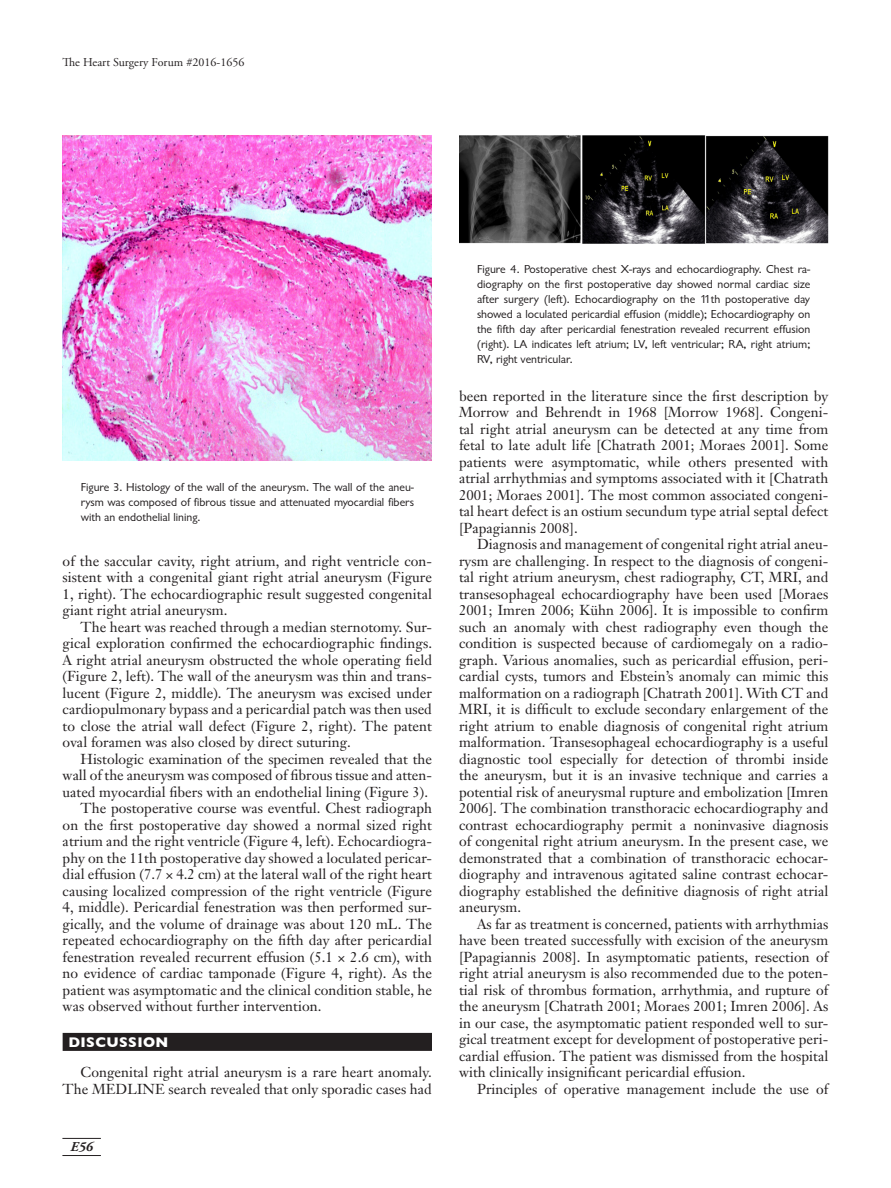
<style>
.page{position:relative;width:891px;height:1188px;background:#fff}
.page>*{position:absolute;margin:0;border:0;box-sizing:border-box;transform-origin:0 0}
.Body_Text{font:14.25px/16.5px "Janson Text";letter-spacing:.005em;color:#231f20;text-align:justify}
.t1{font:700 14.25px "Gill Sans";letter-spacing:.03em;color:#fff}
.Page_Numbers{font:italic 700 13.5px "Adobe Garamond Pro";color:#231f20}
.Figure_Legend{font:12px/15px "Classical Sans Regular DTC";color:#231f20;text-align:justify}
.t2{font:12px "Adobe Garamond Pro";letter-spacing:.005em;color:#231f20}
</style>
<div class="page">
<hr style="left:62px;top:1138px;width:39px;height:1px;background:#231f20">
<hr style="left:62px;top:1155px;width:39px;height:1px;background:#231f20">
<div style="left:63px;top:1033px;width:369px;height:18px;background:#231f20"></div>
<img style="left:459px;top:136px;width:369px;height:108px">
<img style="left:63px;top:136px;width:369px;height:325px">
<p class="t2" style="left:62px;top:55px;width:184px">The Heart Surgery Forum #2016-1656</p>
<p class="Figure_Legend" style="left:81px;top:480px;width:335px">Figure 3. Histology of the wall of the aneurysm. The wall of the aneu&shy;rysm was composed of fibrous tissue and attenuated myocardial fibers with an endothelial lining.</p>
<p class="Body_Text" style="left:63px;top:552px;width:371px">of the saccular cavity, right atrium, and right ventricle con&shy;sistent with a congenital giant right atrial aneurysm (Figure 1, right). The echocardiographic result suggested congenital giant right atrial aneurysm.</p>
<p class="Body_Text" style="left:63px;top:618px;width:371px;text-indent:18px">The heart was reached through a median sternotomy. Sur&shy;gical exploration confirmed the echocardiographic findings.<br>A right atrial aneurysm obstructed the whole operating field (Figure 2, left). The wall of the aneurysm was thin and trans&shy;lucent (Figure 2, middle). The aneurysm was excised under cardiopulmonary bypass and a pericardial patch was then used to close the atrial wall defect (Figure 2, right). The patent oval foramen was also closed by direct suturing.</p>
<p class="Body_Text" style="left:63px;top:750px;width:371px;text-indent:18px">Histologic examination of the specimen revealed that the wall of the aneurysm was composed of fibrous tissue and atten&shy;uated myocardial fibers with an endothelial lining (Figure 3).</p>
<p class="Body_Text" style="left:63px;top:800px;width:371px;text-indent:18px">The postoperative course was eventful. Chest radiograph on the first postoperative day showed a normal sized right atrium and the right ventricle (Figure 4, left). Echocardiogra&shy;phy on the 11th postoperative day showed a loculated pericar&shy;dial effusion (7.7 × 4.2 cm) at the lateral wall of the right heart causing localized compression of the right ventricle (Figure 4, middle). Pericardial fenestration was then performed sur&shy;gically, and the volume of drainage was about 120 mL. The repeated echocardiography on the fifth day after pericardial fenestration revealed recurrent effusion (5.1 × 2.6 cm), with no evidence of cardiac tamponade (Figure 4, right). As the patient was asymptomatic and the clinical condition stable, he was observed without further intervention.</p>
<h1 class="t1" style="left:68px;top:1031px;width:102px">DISCUSSION</h1>
<p class="Body_Text" style="left:63px;top:1064px;width:371px;text-align:right">Congenital right atrial aneurysm is a rare heart anomaly.<br>The MEDLINE search revealed that only sporadic cases had</p>
<p class="Page_Numbers" style="left:71px;top:1139px;width:24px">E56</p>
<p class="Figure_Legend" style="left:477px;top:262px;width:335px">Figure 4. Postoperative chest X-rays and echocardiography. Chest ra&shy;diography on the first postoperative day showed normal cardiac size after surgery (left). Echocardiography on the 11th postoperative day showed a loculated pericardial effusion (middle); Echocardiography on the fifth day after pericardial fenestration revealed recurrent effusion (right). LA indicates left atrium; LV, left ventricular; RA, right atrium; RV, right ventricular.</p>
<p class="Body_Text" style="left:459px;top:387px;width:371px">been reported in the literature since the first description by Morrow and Behrendt in 1968 [Morrow 1968]. Congeni&shy;tal right atrial aneurysm can be detected at any time from fetal to late adult life [Chatrath 2001; Moraes 2001]. Some patients were asymptomatic, while others presented with atrial arrhythmias and symptoms associated with it [Chatrath 2001; Moraes 2001]. The most common associated congeni&shy;tal heart defect is an ostium secundum type atrial septal defect [Papagiannis 2008].</p>
<p class="Body_Text" style="left:459px;top:536px;width:371px;text-indent:18px">Diagnosis and management of congenital right atrial aneu&shy;rysm are challenging. In respect to the diagnosis of congeni&shy;tal right atrium aneurysm, chest radiography, CT, MRI, and transesophageal echocardiography have been used [Moraes 2001; Imren 2006; Kühn 2006]. It is impossible to confirm such an anomaly with chest radiography even though the condition is suspected because of cardiomegaly on a radio&shy;graph. Various anomalies, such as pericardial effusion, peri&shy;cardial cysts, tumors and Ebstein’s anomaly can mimic this malformation on a radiograph [Chatrath 2001]. With CT and MRI, it is difficult to exclude secondary enlargement of the right atrium to enable diagnosis of congenital right atrium malformation. Transesophageal echocardiography is a useful diagnostic tool especially for detection of thrombi inside the aneurysm, but it is an invasive technique and carries a potential risk of aneurysmal rupture and embolization [Imren 2006]. The combination transthoracic echocardiography and contrast echocardiography permit a noninvasive diagnosis of congenital right atrium aneurysm. In the present case, we demonstrated that a combination of transthoracic echocar&shy;diography and intravenous agitated saline contrast echocar&shy;diography established the definitive diagnosis of right atrial aneurysm.</p>
<p class="Body_Text" style="left:459px;top:915px;width:371px;text-indent:18px">As far as treatment is concerned, patients with arrhythmias have been treated successfully with excision of the aneurysm [Papagiannis 2008]. In asymptomatic patients, resection of right atrial aneurysm is also recommended due to the poten&shy;tial risk of thrombus formation, arrhythmia, and rupture of the aneurysm [Chatrath 2001; Moraes 2001; Imren 2006]. As in our case, the asymptomatic patient responded well to sur&shy;gical treatment except for development of postoperative peri&shy;cardial effusion. The patient was dismissed from the hospital with clinically insignificant pericardial effusion.</p>
<p class="Body_Text" style="left:477px;top:1080px;width:353px">Principles of operative management include the use of</p>
</div>
